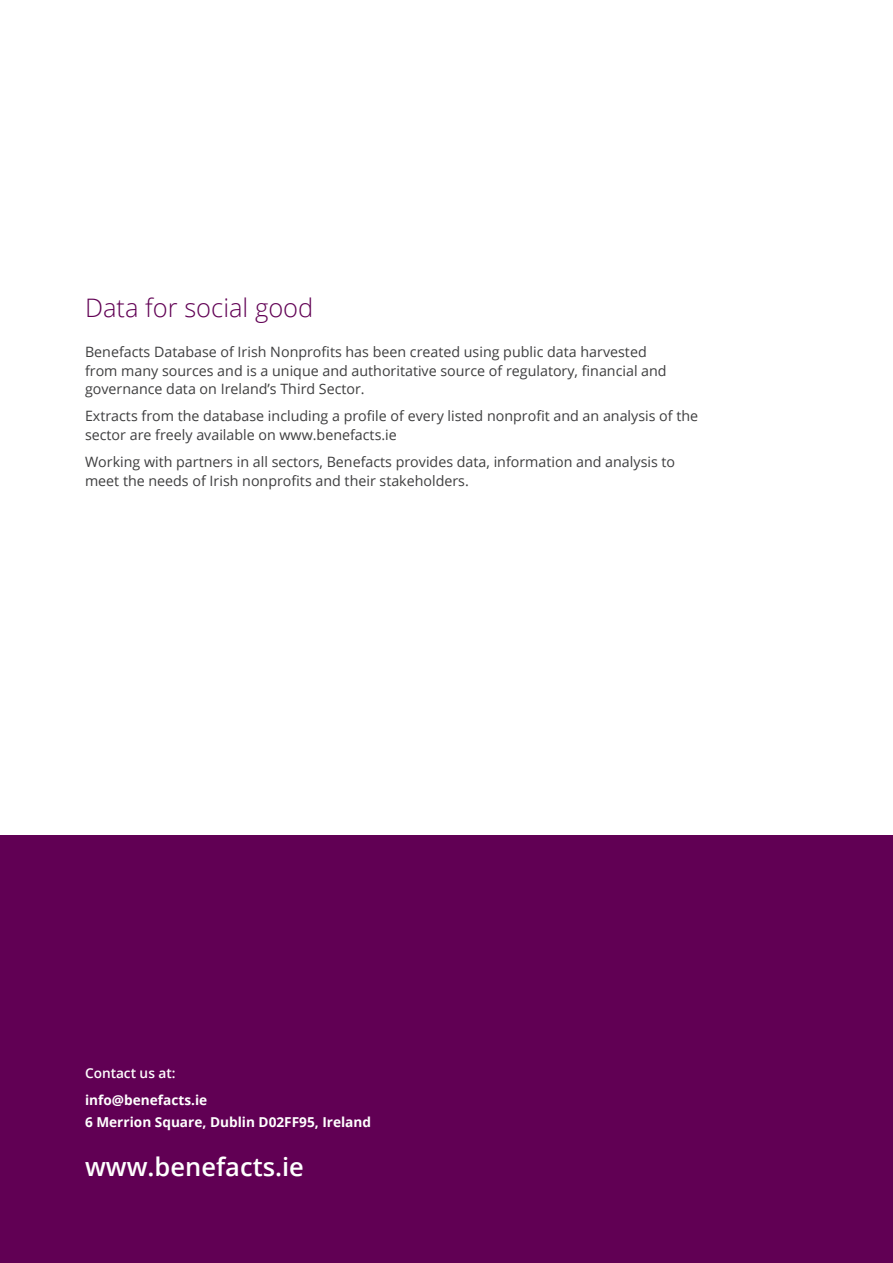
<style>
.page{position:relative;width:893px;height:1263px;background:#fff}
.page>*{position:absolute;margin:0;border:0;box-sizing:border-box;transform-origin:0 0}
.Paragraph_Style_1{font:300 25.5px "Open Sans";color:#610054}
.Paragraph_Style_1-2{font:600 25.5px "Open Sans";color:#fff}
.Paragraph_Style_1-3{font:14.25px/18.6px "Open Sans";color:#3e3e3f}
.Paragraph_Style_1-4{font:700 13.65px/22.5px "Open Sans";color:#fff}
.Paragraph_Style_1-5{font:600 13.65px "Open Sans";color:#fff}
</style>
<div class="page">
<div style="left:0;top:836px;width:893px;height:427px;background:#610054"></div>
<p class="Paragraph_Style_1" style="left:85px;top:290px;width:230px">Data for social good</p>
<p class="Paragraph_Style_1-3" style="left:85px;top:342px;width:583px">Benefacts Database of Irish Nonprofits has been created using public data harvested from many sources and is a unique and authoritative source of regulatory, financial and governance data on Ireland’s Third Sector.</p>
<p class="Paragraph_Style_1-3" style="left:85px;top:406px;width:615px">Extracts from the database including a profile of every listed nonprofit and an analysis of the sector are freely available on www.benefacts.ie</p>
<p class="Paragraph_Style_1-3" style="left:85px;top:452px;width:592px">Working with partners in all sectors, Benefacts provides data, information and analysis to meet the needs of Irish nonprofits and their stakeholders.</p>
<p class="Paragraph_Style_1-5" style="left:85px;top:1063px;width:92px">Contact us at:</p>
<p class="Paragraph_Style_1-4" style="left:85px;top:1088px;width:288px">info@benefacts.ie<br>6 Merrion Square, Dublin D02FF95, Ireland</p>
<p class="Paragraph_Style_1-2" style="left:85px;top:1149px;width:220px">www.benefacts.ie</p>
</div>
